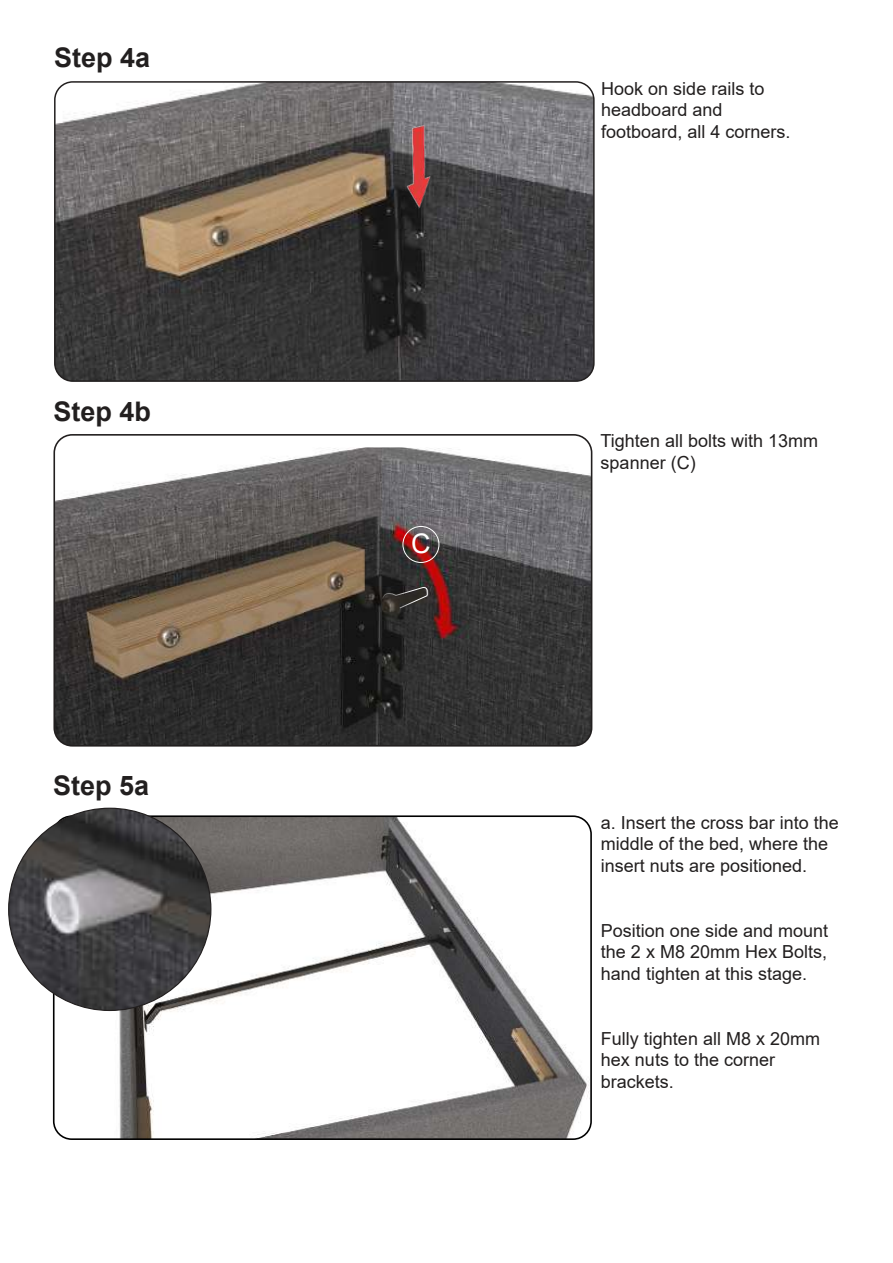
<style>
.page{position:relative;width:893px;height:1263px;background:#fff}
.page>*{position:absolute;margin:0;border:0;box-sizing:border-box;transform-origin:0 0}
.t1{font:700 27px "Arial";color:#221f1f}
.t2{font:27px "Arial";color:#fff}
.t3{font:18px/21.6px "Arial";color:#221f1f}
</style>
<div class="page">
<img style="left:57px;top:84px;width:535px;height:295px">
<div style="left:54px;top:81px;width:541px;height:301px;border:2px solid #221f1f;border-radius:18px"></div>
<img style="left:387px;top:124px;width:80px;height:95px">
<img style="left:56px;top:447px;width:536px;height:297px">
<div style="left:53px;top:434px;width:539px;height:313px;border:2px solid #221f1f;border-radius:18px"></div>
<div style="left:403px;top:526px;width:36px;height:37px;border:1px solid #fff;border-radius:50%"></div>
<svg style="left:382px;top:586px;width:47px;height:22px"></svg>
<img style="left:54px;top:818px;width:535px;height:321px">
<div style="left:53px;top:815px;width:539px;height:325px;border:2px solid #000;border-radius:18px"></div>
<img style="left:9px;top:808px;width:202px;height:202px;border-radius:101px">
<h1 class="t1" style="left:54px;top:48px;width:98px">Step 4a</h1>
<h1 class="t1" style="left:53px;top:402px;width:99px">Step 4b</h1>
<h1 class="t1" style="left:53px;top:775px;width:98px">Step 5a</h1>
<h1 class="t2" style="left:411px;top:533px;width:21px">C</h1>
<p class="t3" style="left:601px;top:79px;width:191px">Hook on side rails to headboard and footboard, all 4 corners.</p>
<p class="t3" style="left:601px;top:432px;width:219px">Tighten all bolts with 13mm spanner (C)</p>
<p class="t3" style="left:601px;top:813px;width:240px">a. Insert the cross bar into the middle of the bed, where the insert nuts are positioned.</p>
<p class="t3" style="left:601px;top:921px;width:229px;text-align:justify">Position one side and mount the 2 x M8 20mm Hex Bolts, hand tighten at this stage.</p>
<p class="t3" style="left:601px;top:1029px;width:221px">Fully tighten all M8 x 20mm hex nuts to the corner brackets.</p>
</div>
